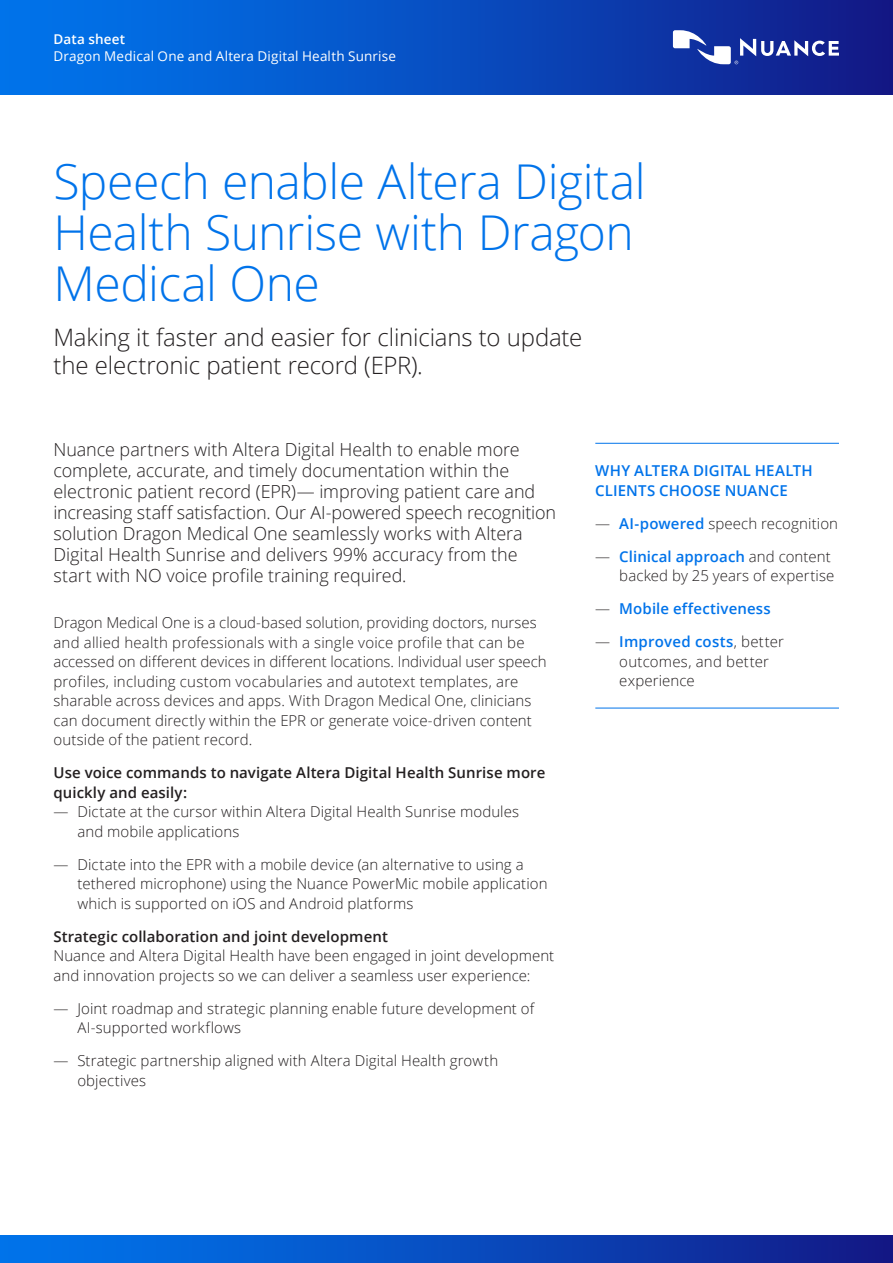
<style>
.page{position:relative;width:893px;height:1263px;background:#fff}
.page>*{position:absolute;margin:0;border:0;box-sizing:border-box;transform-origin:0 0}
.Headline_32_34{font:300 48px/51px "Open Sans";letter-spacing:-.01em;color:#0073ea}
.Subhead_16_19{font:300 24px/28.5px "Open Sans";letter-spacing:-.005em;color:#231f20}
.Intro_Text_12_14{font:300 18px/21px "Open Sans";letter-spacing:-.005em;color:#231f20}
.Body_Text_10_13{font:300 15px/19.5px "Open Sans";letter-spacing:.005em;color:#231f20}
.Body_Text_Subhead_10{font:600 15px/19.5px "Open Sans";letter-spacing:.005em;color:#231f20}
.Highlight_Bullets_10{font:300 15px/19.5px "Open Sans";letter-spacing:.005em;color:#231f20;text-align:right}
.Highlight_Bullets_LA{font:300 15px/19.5px "Open Sans";letter-spacing:.015em;color:#231f20}
.HIGHLIGHTS_10_13_w_r{font:600 15px/19.5px "Open Sans";letter-spacing:.01em;color:#0073ea}
.Highlight_Bullets_10-2{font:600 15px "Open Sans";letter-spacing:.01em;color:#0073ea}
.Product_Offering_Nam{font:13.5px "Open Sans";letter-spacing:.01em;color:#fff}
.Data_sheet_9_11{font:600 13.5px "Open Sans";letter-spacing:.01em;color:#fff}
.s1{font-weight:600;color:#0073ea}
.s2{font-weight:300;color:#231f20}
</style>
<div class="page">
<div style="left:0;top:1236px;width:893px;height:27px;background:linear-gradient(to right,#007bf2,#121b89)"></div>
<div style="left:0;top:0;width:893px;height:94px;background:linear-gradient(to right,#007bf2,#121b89)"></div>
<svg style="left:673px;top:30px;width:166px;height:34px"></svg>
<hr style="left:595px;top:443px;width:244px;height:1px;background:#0073ea">
<hr style="left:595px;top:708px;width:244px;height:1px;background:#0073ea">
<p class="Data_sheet_9_11" style="left:53px;top:30px;width:73px">Data sheet</p>
<p class="Product_Offering_Nam" style="left:53px;top:47px;width:344px">Dragon Medical One and Altera Digital Health Sunrise</p>
<h1 class="Headline_32_34" style="left:53px;top:155px;width:594px">Speech enable Altera Digital<br>Health Sunrise with Dragon<br>Medical One</h1>
<p class="Subhead_16_19" style="left:53px;top:322px;width:530px">Making it faster and easier for clinicians to update the electronic patient record (EPR).</p>
<p class="Intro_Text_12_14" style="left:53px;top:438px;width:504px">Nuance partners with Altera Digital Health to enable more complete, accurate, and timely documentation within the electronic patient record (EPR)— improving patient care and increasing staff satisfaction. Our AI-powered speech recognition solution Dragon Medical One seamlessly works with Altera Digital Health Sunrise and delivers 99% accuracy from the start with NO voice profile training required.</p>
<p class="Body_Text_10_13" style="left:53px;top:613px;width:495px">Dragon Medical One is a cloud-based solution, providing doctors, nurses and allied health professionals with a single voice profile that can be accessed on different devices in different locations. Individual user speech profiles, including custom vocabularies and autotext templates, are sharable across devices and apps. With Dragon Medical One, clinicians can document directly within the EPR or generate voice-driven content outside of the patient record.</p>
<h2 class="Body_Text_Subhead_10" style="left:53px;top:763px;width:493px">Use voice commands to navigate Altera Digital Health Sunrise more quickly and easily:</h2>
<p class="Body_Text_10_13" style="left:77px;top:802px;width:443px;text-indent:-24px">— Dictate at the cursor within Altera Digital Health Sunrise modules and mobile applications</p>
<p class="Body_Text_10_13" style="left:77px;top:854px;width:472px;text-indent:-24px">— Dictate into the EPR with a mobile device (an alternative to using a tethered microphone) using the Nuance PowerMic mobile application which is supported on iOS and Android platforms</p>
<h2 class="Body_Text_Subhead_10" style="left:53px;top:926px;width:336px">Strategic collaboration and joint development</h2>
<p class="Body_Text_10_13" style="left:53px;top:946px;width:502px">Nuance and Altera Digital Health have been engaged in joint development and innovation projects so we can deliver a seamless user experience:</p>
<p class="Body_Text_10_13" style="left:77px;top:998px;width:458px;text-indent:-24px">— Joint roadmap and strategic planning enable future development of<br>AI-supported workflows</p>
<p class="Body_Text_10_13" style="left:77px;top:1051px;width:422px;text-indent:-24px">— Strategic partnership aligned with Altera Digital Health growth objectives</p>
<p class="HIGHLIGHTS_10_13_w_r" style="left:595px;top:460px;width:219px">WHY ALTERA DIGITAL HEALTH<br>CLIENTS CHOOSE NUANCE</p>
<p class="Highlight_Bullets_10" style="left:595px;top:513px;width:244px">— <span class="s1">AI-powered</span> speech recognition</p>
<p class="Highlight_Bullets_10" style="left:595px;top:546px;width:241px">— <span class="s1">Clinical approach</span> and content backed by 25 years of expertise</p>
<p class="Highlight_Bullets_10-2" style="left:595px;top:598px;width:177px"><span class="s2">—</span> Mobile effectiveness</p>
<p class="Highlight_Bullets_LA" style="left:619px;top:631px;width:166px;text-indent:-24px">— <span class="s1">Improved costs</span>, better outcomes, and better experience</p>
</div>
